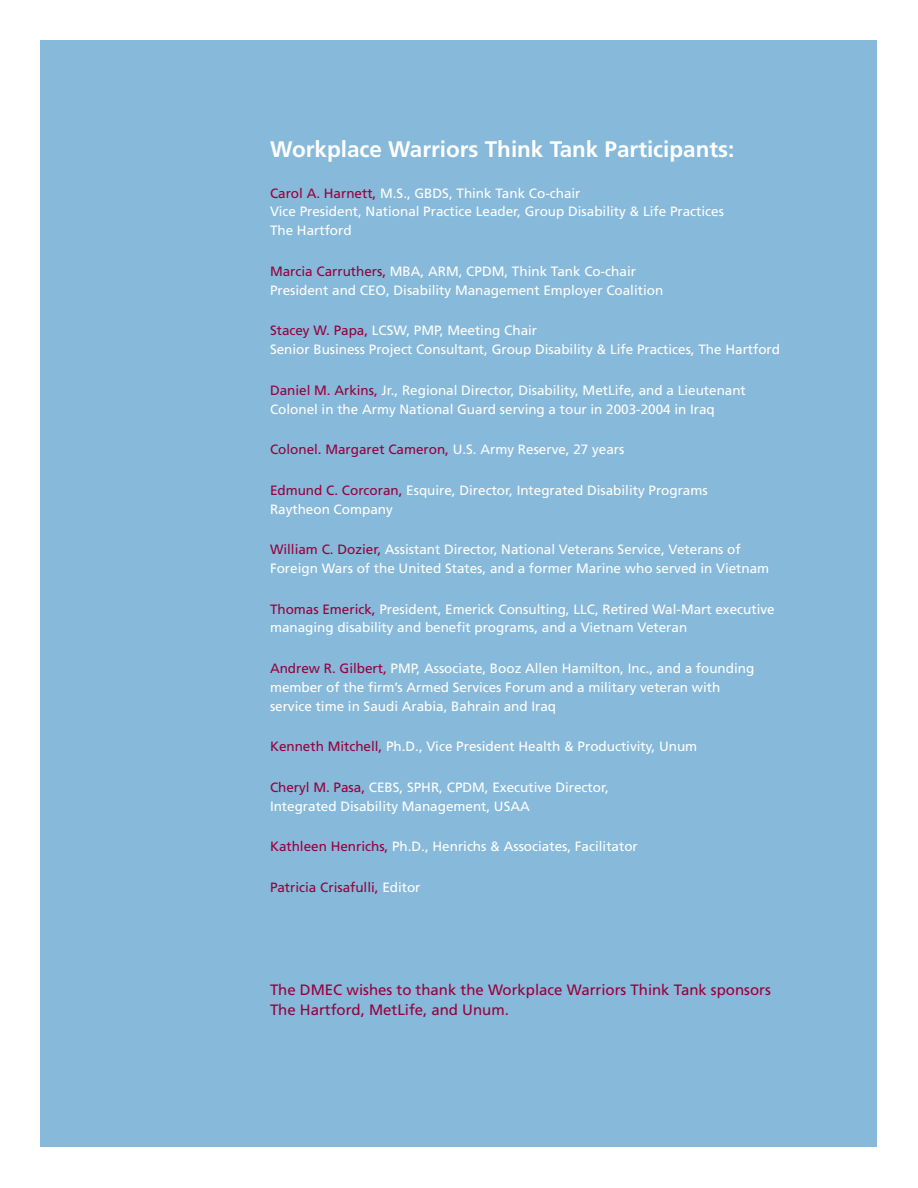
<style>
.page{position:relative;width:918px;height:1188px;background:#fff}
.page>*{position:absolute;margin:0;border:0;box-sizing:border-box;transform-origin:0 0}
.t1{font:700 22.5px "Frutiger";color:#fff}
.t2{font:15px/20.2px "Frutiger";color:#96013c}
.t3{font:13.5px/18.8px "Frutiger";color:#fff}
.t4{font:13.5px "Frutiger";color:#96013c}
.s1{color:#96013c}
.s2{color:#fff}
</style>
<div class="page">
<div style="left:40px;top:40px;width:838px;height:1108px;background:#87b9da"></div>
<h1 class="t1" style="left:270px;top:140px;width:466px">Workplace Warriors Think Tank Participants:</h1>
<p class="t3" style="left:270px;top:185px;width:456px"><span class="s1">Carol A. Harnett,</span> M.S., GBDS, Think Tank Co-chair<br>Vice President, National Practice Leader, Group Disability &amp; Life Practices<br>The Hartford</p>
<p class="t3" style="left:270px;top:263px;width:395px"><span class="s1">Marcia Carruthers,</span> MBA, ARM, CPDM, Think Tank Co-chair<br>President and CEO, Disability Management Employer Coalition</p>
<p class="t3" style="left:270px;top:322px;width:512px"><span class="s1">Stacey W. Papa,</span> LCSW, PMP, Meeting Chair<br>Senior Business Project Consultant, Group Disability &amp; Life Practices, The Hartford</p>
<p class="t3" style="left:270px;top:382px;width:477px"><span class="s1">Daniel M. Arkins,</span> Jr., Regional Director, Disability, MetLife, and a Lieutenant<br>Colonel in the Army National Guard serving a tour in 2003-2004 in Iraq</p>
<p class="t4" style="left:270px;top:444px;width:356px">Colonel. Margaret Cameron, <span class="s2">U.S. Army Reserve, 27 years</span></p>
<p class="t3" style="left:270px;top:482px;width:439px"><span class="s1">Edmund C. Corcoran,</span> Esquire, Director, Integrated Disability Programs<br>Raytheon Company</p>
<p class="t3" style="left:270px;top:541px;width:501px"><span class="s1">William C. Dozier,</span> Assistant Director, National Veterans Service, Veterans of<br>Foreign Wars of the United States, and a former Marine who served in Vietnam</p>
<p class="t3" style="left:270px;top:601px;width:506px"><span class="s1">Thomas Emerick,</span> President, Emerick Consulting, LLC, Retired Wal-Mart executive managing disability and benefit programs, and a Vietnam Veteran</p>
<p class="t3" style="left:270px;top:660px;width:486px"><span class="s1">Andrew R. Gilbert,</span> PMP, Associate, Booz Allen Hamilton, Inc., and a founding member of the firm’s Armed Services Forum and a military veteran with service time in Saudi Arabia, Bahrain and Iraq</p>
<p class="t3" style="left:270px;top:738px;width:429px"><span class="s1">Kenneth Mitchell,</span> Ph.D., Vice President Health &amp; Productivity, Unum</p>
<p class="t3" style="left:270px;top:779px;width:340px"><span class="s1">Cheryl M. Pasa,</span> CEBS, SPHR, CPDM, Executive Director,<br>Integrated Disability Management, USAA</p>
<p class="t3" style="left:270px;top:838px;width:369px"><span class="s1">Kathleen Henrichs,</span> Ph.D., Henrichs &amp; Associates, Facilitator</p>
<p class="t4" style="left:270px;top:882px;width:152px">Patricia Crisafulli, <span class="s2">Editor</span></p>
<p class="t2" style="left:270px;top:981px;width:502px">The DMEC wishes to thank the Workplace Warriors Think Tank sponsors<br>The Hartford, MetLife, and Unum.</p>
</div>
